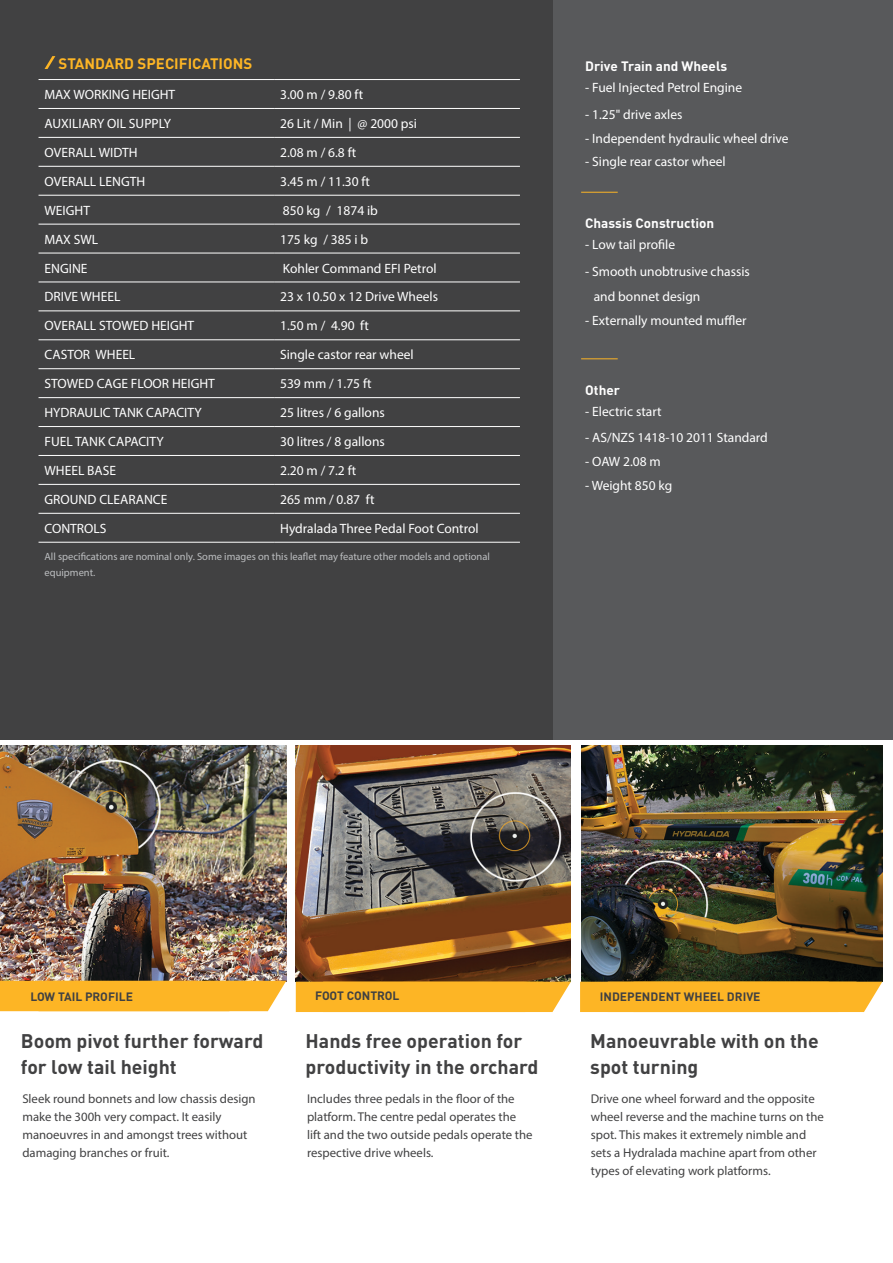
<style>
.page{position:relative;width:893px;height:1263px;background:#fff}
.page>*{position:absolute;margin:0;border:0;box-sizing:border-box;transform-origin:0 0}
.Intro_text_bold{font:700 19.5px/25.5px "DINOT";color:#414142}
.t1{font:700 15px "DINOT";color:#fdb525}
.Bodycopy_Small{font:13.5px "Myriad Pro";color:#fff}
.t2{font:700 13.5px "DINOT";color:#fff}
.Bodycopy_Small-2{font:12.75px/18px "Myriad Pro";color:#414142}
.t3{font:700 12px "DINOT";color:#414142}
.t4{font:10.5px/16.5px "Myriad Pro";color:#bcbec0}
</style>
<div class="page">
<div style="left:0;top:0;width:893px;height:740px;background:#414142"></div>
<div style="left:553px;top:0;width:340px;height:740px;background:#58595b"></div>
<img style="left:0;top:746px;width:286px;height:235px">
<img style="left:296px;top:746px;width:275px;height:236px">
<img style="left:581px;top:746px;width:301px;height:236px">
<hr style="left:39px;top:79px;width:235px;height:1px;background:#fff">
<hr style="left:274px;top:79px;width:246px;height:1px;background:#fff">
<hr style="left:39px;top:108px;width:235px;height:1px;background:#fff">
<hr style="left:274px;top:108px;width:246px;height:1px;background:#fff">
<hr style="left:39px;top:137px;width:235px;height:1px;background:#fff">
<hr style="left:274px;top:137px;width:246px;height:1px;background:#fff">
<hr style="left:39px;top:166px;width:235px;height:1px;background:#fff">
<hr style="left:274px;top:166px;width:246px;height:1px;background:#fff">
<hr style="left:39px;top:195px;width:235px;height:1px;background:#fff">
<hr style="left:274px;top:195px;width:246px;height:1px;background:#fff">
<hr style="left:39px;top:224px;width:235px;height:1px;background:#fff">
<hr style="left:274px;top:224px;width:246px;height:1px;background:#fff">
<hr style="left:39px;top:253px;width:235px;height:1px;background:#fff">
<hr style="left:274px;top:253px;width:246px;height:1px;background:#fff">
<hr style="left:39px;top:282px;width:235px;height:1px;background:#fff">
<hr style="left:274px;top:282px;width:246px;height:1px;background:#fff">
<hr style="left:39px;top:311px;width:235px;height:1px;background:#fff">
<hr style="left:274px;top:311px;width:246px;height:1px;background:#fff">
<hr style="left:39px;top:339px;width:235px;height:1px;background:#fff">
<hr style="left:274px;top:339px;width:246px;height:1px;background:#fff">
<hr style="left:39px;top:368px;width:235px;height:1px;background:#fff">
<hr style="left:274px;top:368px;width:246px;height:1px;background:#fff">
<hr style="left:39px;top:397px;width:235px;height:1px;background:#fff">
<hr style="left:274px;top:397px;width:246px;height:1px;background:#fff">
<hr style="left:39px;top:426px;width:235px;height:1px;background:#fff">
<hr style="left:274px;top:426px;width:246px;height:1px;background:#fff">
<hr style="left:39px;top:455px;width:235px;height:1px;background:#fff">
<hr style="left:274px;top:455px;width:246px;height:1px;background:#fff">
<hr style="left:39px;top:484px;width:235px;height:1px;background:#fff">
<hr style="left:274px;top:484px;width:246px;height:1px;background:#fff">
<hr style="left:39px;top:513px;width:235px;height:1px;background:#fff">
<hr style="left:274px;top:513px;width:246px;height:1px;background:#fff">
<hr style="left:39px;top:542px;width:235px;height:1px;background:#fff">
<hr style="left:274px;top:542px;width:246px;height:1px;background:#fff">
<svg style="left:45px;top:56px;width:10px;height:13px"></svg>
<hr style="left:581px;top:192px;width:37px;height:1px;background:#fdb525">
<hr style="left:581px;top:358px;width:37px;height:1px;background:#fdb525">
<div style="left:0;top:981px;width:286px;height:30px;background:#fdb525"></div>
<div style="left:296px;top:982px;width:275px;height:30px;background:#fdb525"></div>
<div style="left:580px;top:982px;width:302px;height:30px;background:#fdb525"></div>
<p class="t1" style="left:59px;top:54px;width:195px">STANDARD SPECIFICATIONS</p>
<p class="Bodycopy_Small" style="left:45px;top:86px;width:132px">MAX WORKING HEIGHT</p>
<p class="Bodycopy_Small" style="left:280px;top:86px;width:85px">3.00 m / 9.80 ft</p>
<p class="Bodycopy_Small" style="left:45px;top:115px;width:128px">AUXILIARY OIL SUPPLY</p>
<p class="Bodycopy_Small" style="left:280px;top:115px;width:138px">26 Lit / Min | @ 2000 psi</p>
<p class="Bodycopy_Small" style="left:45px;top:144px;width:95px">OVERALL WIDTH</p>
<p class="Bodycopy_Small" style="left:280px;top:144px;width:78px">2.08 m / 6.8 ft</p>
<p class="Bodycopy_Small" style="left:45px;top:173px;width:102px">OVERALL LENGTH</p>
<p class="Bodycopy_Small" style="left:280px;top:173px;width:91px">3.45 m / 11.30 ft</p>
<p class="Bodycopy_Small" style="left:45px;top:202px;width:47px">WEIGHT</p>
<p class="Bodycopy_Small" style="left:283px;top:202px;width:96px">850 kg / 1874 ib</p>
<p class="Bodycopy_Small" style="left:45px;top:231px;width:55px">MAX SWL</p>
<p class="Bodycopy_Small" style="left:280px;top:231px;width:90px">175 kg / 385 i b</p>
<p class="Bodycopy_Small" style="left:45px;top:260px;width:44px">ENGINE</p>
<p class="Bodycopy_Small" style="left:283px;top:260px;width:155px">Kohler Command EFI Petrol</p>
<p class="Bodycopy_Small" style="left:45px;top:289px;width:77px">DRIVE WHEEL</p>
<p class="Bodycopy_Small" style="left:280px;top:289px;width:160px">23 x 10.50 x 12 Drive Wheels</p>
<p class="Bodycopy_Small" style="left:45px;top:318px;width:151px">OVERALL STOWED HEIGHT</p>
<p class="Bodycopy_Small" style="left:280px;top:318px;width:90px">1.50 m / 4.90 ft</p>
<p class="Bodycopy_Small" style="left:45px;top:346px;width:92px">CASTOR WHEEL</p>
<p class="Bodycopy_Small" style="left:280px;top:346px;width:135px">Single castor rear wheel</p>
<p class="Bodycopy_Small" style="left:45px;top:375px;width:172px">STOWED CAGE FLOOR HEIGHT</p>
<p class="Bodycopy_Small" style="left:280px;top:375px;width:93px">539 mm / 1.75 ft</p>
<p class="Bodycopy_Small" style="left:45px;top:404px;width:159px">HYDRAULIC TANK CAPACITY</p>
<p class="Bodycopy_Small" style="left:280px;top:404px;width:106px">25 litres / 6 gallons</p>
<p class="Bodycopy_Small" style="left:45px;top:433px;width:121px">FUEL TANK CAPACITY</p>
<p class="Bodycopy_Small" style="left:280px;top:433px;width:106px">30 litres / 8 gallons</p>
<p class="Bodycopy_Small" style="left:45px;top:462px;width:73px">WHEEL BASE</p>
<p class="Bodycopy_Small" style="left:280px;top:462px;width:78px">2.20 m / 7.2 ft</p>
<p class="Bodycopy_Small" style="left:45px;top:491px;width:124px">GROUND CLEARANCE</p>
<p class="Bodycopy_Small" style="left:280px;top:491px;width:96px">265 mm / 0.87 ft</p>
<p class="Bodycopy_Small" style="left:45px;top:520px;width:64px">CONTROLS</p>
<p class="Bodycopy_Small" style="left:280px;top:520px;width:200px">Hydralada Three Pedal Foot Control</p>
<p class="t4" style="left:45px;top:548px;width:447px">All specifications are nominal only. Some images on this leaflet may feature other models and optional equipment.</p>
<p class="t2" style="left:585px;top:58px;width:143px">Drive Train and Wheels</p>
<p class="Bodycopy_Small" style="left:585px;top:79px;width:158px">- Fuel Injected Petrol Engine</p>
<p class="Bodycopy_Small" style="left:585px;top:106px;width:99px">- 1.25" drive axles</p>
<p class="Bodycopy_Small" style="left:585px;top:130px;width:205px">- Independent hydraulic wheel drive</p>
<p class="Bodycopy_Small" style="left:585px;top:154px;width:142px">- Single rear castor wheel</p>
<p class="t2" style="left:585px;top:215px;width:131px">Chassis Construction</p>
<p class="Bodycopy_Small" style="left:585px;top:236px;width:91px">- Low tail profile</p>
<p class="Bodycopy_Small" style="left:585px;top:263px;width:166px">- Smooth unobtrusive chassis</p>
<p class="Bodycopy_Small" style="left:594px;top:288px;width:108px">and bonnet design</p>
<p class="Bodycopy_Small" style="left:585px;top:312px;width:163px">- Externally mounted muffler</p>
<p class="t2" style="left:585px;top:381px;width:36px">Other</p>
<p class="Bodycopy_Small" style="left:585px;top:403px;width:78px">- Electric start</p>
<p class="Bodycopy_Small" style="left:585px;top:429px;width:184px">- AS/NZS 1418-10 2011 Standard</p>
<p class="Bodycopy_Small" style="left:585px;top:453px;width:77px">- OAW 2.08 m</p>
<p class="Bodycopy_Small" style="left:585px;top:477px;width:89px">- Weight 850 kg</p>
<p class="t3" style="left:31px;top:988px;width:104px">LOW TAIL PROFILE</p>
<p class="t3" style="left:315px;top:987px;width:86px">FOOT CONTROL</p>
<p class="t3" style="left:600px;top:988px;width:162px">INDEPENDENT WHEEL DRIVE</p>
<p class="Intro_text_bold" style="left:21px;top:1028px;width:244px">Boom pivot further forward for low tail height</p>
<p class="Intro_text_bold" style="left:306px;top:1028px;width:234px">Hands free operation for productivity in the orchard</p>
<p class="Intro_text_bold" style="left:590px;top:1028px;width:230px">Manoeuvrable with on the spot turning</p>
<p class="Bodycopy_Small-2" style="left:22px;top:1089px;width:235px">Sleek round bonnets and low chassis design make the 300h very compact. It easily manoeuvres in and amongst trees without damaging branches or fruit.</p>
<p class="Bodycopy_Small-2" style="left:307px;top:1089px;width:227px">Includes three pedals in the floor of the platform. The centre pedal operates the lift and the two outside pedals operate the respective drive wheels.</p>
<p class="Bodycopy_Small-2" style="left:591px;top:1089px;width:235px">Drive one wheel forward and the opposite wheel reverse and the machine turns on the spot. This makes it extremely nimble and sets a Hydralada machine apart from other types of elevating work platforms.</p>
</div>
